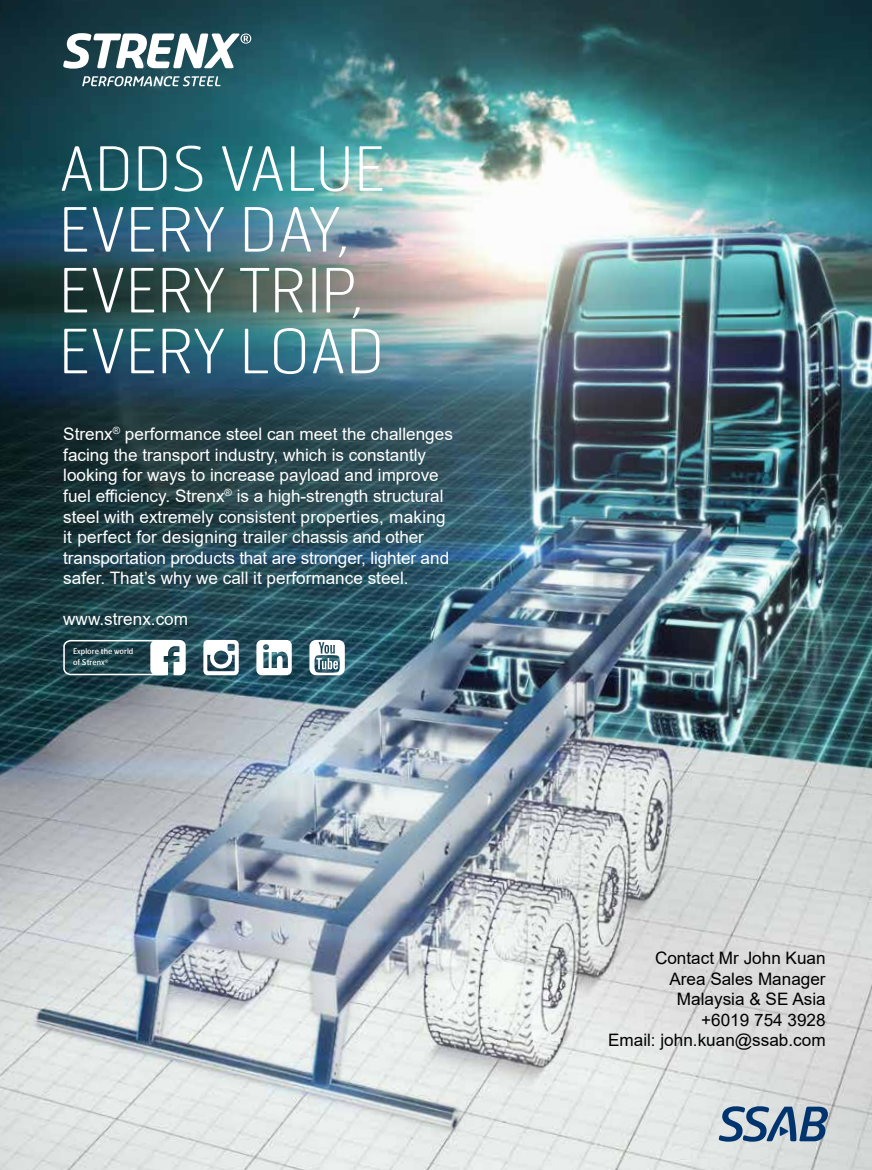
<style>
.page{position:relative;width:872px;height:1170px;background:#fff}
.page>*{position:absolute;margin:0;border:0;box-sizing:border-box;transform-origin:0 0}
.t1{font:100 60.75px/60.8px "Hermes FB";color:#fff}
.t2{font:17.1px/20.5px "Arial";color:#fff}
.t3{font:17.1px/20.5px "Arial";color:#000;text-align:right}
.t4{font:7.8px/10.9px "Hermes FB";color:#fff}
</style>
<div class="page">
<img style="left:0;top:0;width:872px;height:1169px">
<svg style="left:63px;top:33px;width:188px;height:36px"></svg>
<svg style="left:82px;top:76px;width:138px;height:10px"></svg>
<svg style="left:719px;top:1106px;width:109px;height:35px;background:#7690aa"></svg>
<svg style="left:203px;top:640px;width:36px;height:35px"></svg>
<svg style="left:309px;top:640px;width:36px;height:35px"></svg>
<svg style="left:256px;top:640px;width:36px;height:35px"></svg>
<svg style="left:62px;top:639px;width:124px;height:37px"></svg>
<h1 class="t1" style="left:59px;top:137px;width:328px">ADDS VALUE<br>EVERY DAY,<br>EVERY TRIP,<br>EVERY LOAD</h1>
<p class="t2" style="left:63px;top:424px;width:391px">Strenx<sup>®</sup> performance steel can meet the challenges facing the transport industry, which is constantly looking for ways to increase payload and improve fuel efficiency. Strenx<sup>®</sup> is a high-strength structural steel with extremely consistent properties, making it perfect for designing trailer chassis and other transportation products that are stronger, lighter and safer. That’s why we call it performance steel.</p>
<p class="t2" style="left:63px;top:609px;width:126px">www.strenx.com</p>
<p class="t4" style="left:73px;top:646px;width:62px">Explore the world of Strenx<sup>®</sup></p>
<p class="t3" style="left:608px;top:947px;width:219px">Contact Mr John Kuan<br>Area Sales Manager<br>Malaysia &amp; SE Asia<br>+6019 754 3928<br>Email: john.kuan@ssab.com</p>
</div>
